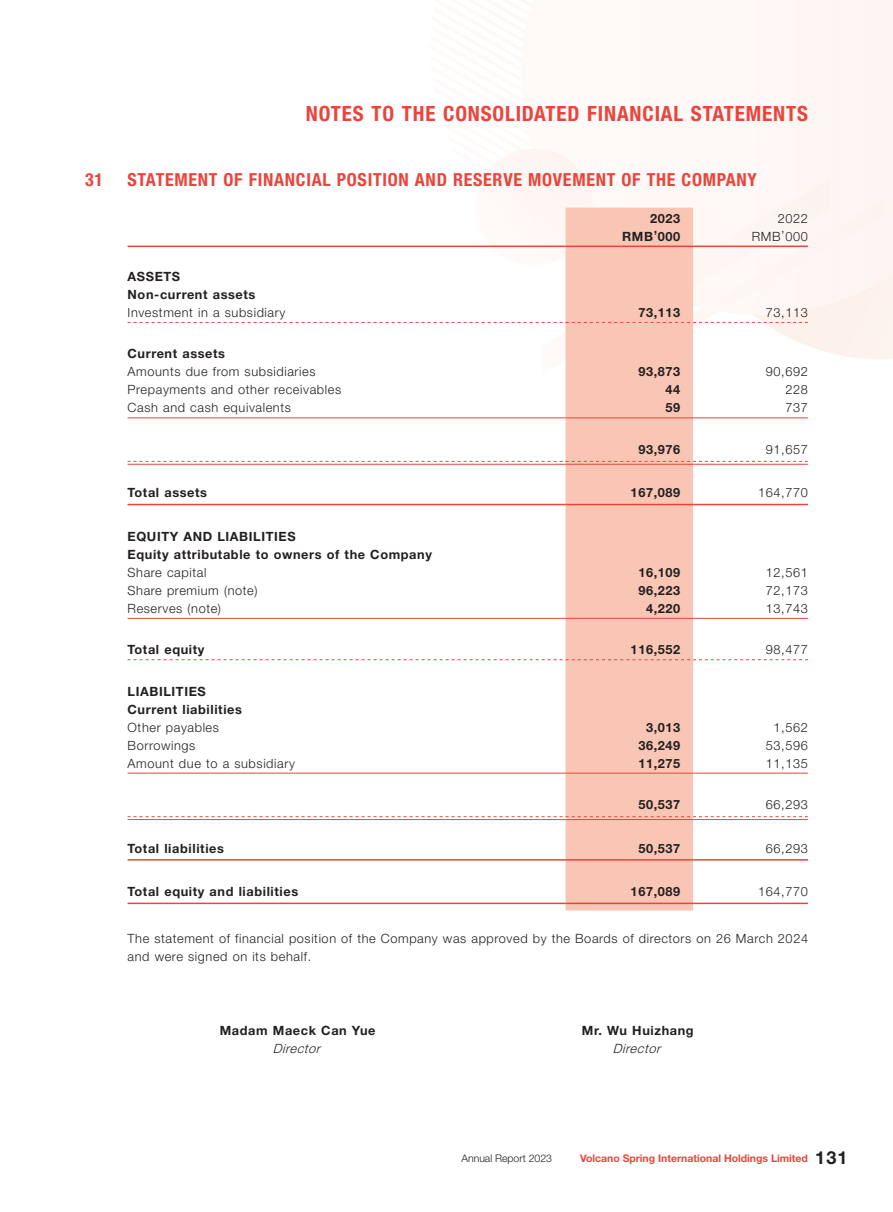
<style>
.page{position:relative;width:893px;height:1212px;background:#fff}
.page>*{position:absolute;margin:0;border:0;box-sizing:border-box;transform-origin:0 0}
.t1{font:700 condensed 21px "Helvetica Neue LT Std";letter-spacing:.04em;color:#e9453c}
.t2{font:700 condensed 18px "Helvetica Neue LT Std";letter-spacing:.04em;color:#e9453c}
.t3{font:300 12.75px/18px "Helvetica Neue LT Std";letter-spacing:.05em;color:#231f20}
.t4{font:700 12.75px/18px "Helvetica Neue LT Std";letter-spacing:.05em;color:#231f20}
.t5{font:italic 300 12.75px "Helvetica Neue LT Std";color:#231f20}
.t6{font:700 10.5px "Helvetica Neue LT Std";letter-spacing:-.005em;color:#e9453c}
.t7{font:300 10.5px "Helvetica Neue LT Std";letter-spacing:-.005em;color:#231f20}
.s1{font-size:18px;color:#231f20}
</style>
<div class="page">
<img style="left:127px;top:0;width:766px;height:911px">
<div style="left:566px;top:208px;width:127px;height:702px;background:#f9c5b4"></div>
<hr style="left:128px;top:246px;width:438px;height:1px;background:#e9453c">
<hr style="left:566px;top:246px;width:127px;height:1px;background:#e9453c">
<hr style="left:693px;top:246px;width:115px;height:1px;background:#e9453c">
<svg style="left:128px;top:322px;width:680px;height:1px"></svg>
<hr style="left:128px;top:417px;width:438px;height:1px;background:#e9453c">
<hr style="left:566px;top:417px;width:127px;height:1px;background:#e9453c">
<hr style="left:693px;top:417px;width:115px;height:1px;background:#e9453c">
<hr style="left:128px;top:464px;width:438px;height:1px;background:#e9453c">
<hr style="left:566px;top:464px;width:127px;height:1px;background:#e9453c">
<svg style="left:128px;top:461px;width:680px;height:1px"></svg>
<hr style="left:693px;top:464px;width:115px;height:1px;background:#e9453c">
<hr style="left:128px;top:504px;width:438px;height:1px;background:#e9453c">
<hr style="left:566px;top:504px;width:127px;height:1px;background:#e9453c">
<hr style="left:693px;top:504px;width:115px;height:1px;background:#e9453c">
<hr style="left:128px;top:618px;width:438px;height:1px;background:#e9453c">
<hr style="left:566px;top:618px;width:127px;height:1px;background:#e9453c">
<hr style="left:693px;top:618px;width:115px;height:1px;background:#e9453c">
<svg style="left:128px;top:659px;width:680px;height:1px"></svg>
<hr style="left:128px;top:773px;width:438px;height:1px;background:#e9453c">
<hr style="left:566px;top:773px;width:127px;height:1px;background:#e9453c">
<hr style="left:693px;top:773px;width:115px;height:1px;background:#e9453c">
<hr style="left:128px;top:819px;width:438px;height:1px;background:#e9453c">
<hr style="left:566px;top:819px;width:127px;height:1px;background:#e9453c">
<svg style="left:128px;top:816px;width:680px;height:1px"></svg>
<hr style="left:693px;top:819px;width:115px;height:1px;background:#e9453c">
<hr style="left:128px;top:859px;width:438px;height:1px;background:#e9453c">
<hr style="left:566px;top:859px;width:127px;height:1px;background:#e9453c">
<hr style="left:693px;top:859px;width:115px;height:1px;background:#e9453c">
<hr style="left:128px;top:903px;width:438px;height:1px;background:#e9453c">
<hr style="left:566px;top:903px;width:127px;height:1px;background:#e9453c">
<hr style="left:693px;top:903px;width:115px;height:1px;background:#e9453c">
<h1 class="t1" style="left:306px;top:100px;width:503px">NOTES TO THE CONSOLIDATED FINANCIAL STATEMENTS</h1>
<h2 class="t2" style="left:85px;top:169px;width:19px">31</h2>
<h2 class="t2" style="left:128px;top:169px;width:631px">STATEMENT OF FINANCIAL POSITION AND RESERVE MOVEMENT OF THE COMPANY</h2>
<p class="t4" style="left:650px;top:210px;width:32px">2023</p>
<p class="t3" style="left:778px;top:210px;width:32px">2022</p>
<p class="t4" style="left:622px;top:227px;width:60px">RMB’000</p>
<p class="t3" style="left:752px;top:227px;width:58px">RMB’000</p>
<p class="t4" style="left:128px;top:267px;width:129px">ASSETS<br>Non-current assets</p>
<p class="t3" style="left:128px;top:303px;width:159px">Investment in a subsidiary</p>
<p class="t4" style="left:638px;top:303px;width:44px">73,113</p>
<p class="t3" style="left:766px;top:303px;width:44px">73,113</p>
<p class="t4" style="left:128px;top:344px;width:99px">Current assets</p>
<p class="t3" style="left:128px;top:362px;width:189px">Amounts due from subsidiaries</p>
<p class="t4" style="left:638px;top:362px;width:44px">93,873</p>
<p class="t3" style="left:766px;top:362px;width:44px">90,692</p>
<p class="t3" style="left:128px;top:380px;width:215px">Prepayments and other receivables</p>
<p class="t4" style="left:666px;top:380px;width:16px">44</p>
<p class="t3" style="left:785px;top:380px;width:24px">228</p>
<p class="t3" style="left:128px;top:398px;width:165px">Cash and cash equivalents</p>
<p class="t4" style="left:666px;top:398px;width:16px">59</p>
<p class="t3" style="left:785px;top:398px;width:24px">737</p>
<p class="t4" style="left:638px;top:440px;width:44px">93,976</p>
<p class="t3" style="left:766px;top:440px;width:44px">91,657</p>
<p class="t4" style="left:128px;top:483px;width:81px">Total assets</p>
<p class="t4" style="left:631px;top:483px;width:51px">167,089</p>
<p class="t3" style="left:758px;top:483px;width:51px">164,770</p>
<p class="t4" style="left:128px;top:527px;width:306px">EQUITY AND LIABILITIES<br>Equity attributable to owners of the Company</p>
<p class="t3" style="left:128px;top:563px;width:80px">Share capital</p>
<p class="t4" style="left:638px;top:563px;width:44px">16,109</p>
<p class="t3" style="left:766px;top:563px;width:44px">12,561</p>
<p class="t3" style="left:128px;top:581px;width:131px">Share premium (note)</p>
<p class="t4" style="left:638px;top:581px;width:44px">96,223</p>
<p class="t3" style="left:766px;top:581px;width:44px">72,173</p>
<p class="t3" style="left:128px;top:599px;width:95px">Reserves (note)</p>
<p class="t4" style="left:646px;top:599px;width:36px">4,220</p>
<p class="t3" style="left:766px;top:599px;width:44px">13,743</p>
<p class="t4" style="left:128px;top:640px;width:78px">Total equity</p>
<p class="t4" style="left:631px;top:640px;width:51px">116,552</p>
<p class="t3" style="left:766px;top:640px;width:44px">98,477</p>
<p class="t4" style="left:128px;top:682px;width:116px">LIABILITIES<br>Current liabilities</p>
<p class="t3" style="left:128px;top:718px;width:93px">Other payables</p>
<p class="t4" style="left:646px;top:718px;width:36px">3,013</p>
<p class="t3" style="left:774px;top:718px;width:36px">1,562</p>
<p class="t3" style="left:128px;top:736px;width:69px">Borrowings</p>
<p class="t4" style="left:638px;top:736px;width:44px">36,249</p>
<p class="t3" style="left:766px;top:736px;width:44px">53,596</p>
<p class="t3" style="left:128px;top:754px;width:169px">Amount due to a subsidiary</p>
<p class="t4" style="left:638px;top:754px;width:44px">11,275</p>
<p class="t3" style="left:766px;top:754px;width:44px">11,135</p>
<p class="t4" style="left:638px;top:795px;width:44px">50,537</p>
<p class="t3" style="left:766px;top:795px;width:44px">66,293</p>
<p class="t4" style="left:128px;top:839px;width:98px">Total liabilities</p>
<p class="t4" style="left:638px;top:839px;width:44px">50,537</p>
<p class="t3" style="left:766px;top:839px;width:44px">66,293</p>
<p class="t4" style="left:128px;top:882px;width:172px">Total equity and liabilities</p>
<p class="t4" style="left:631px;top:882px;width:51px">167,089</p>
<p class="t3" style="left:758px;top:882px;width:51px">164,770</p>
<p class="t3" style="left:128px;top:929px;width:682px">The statement of financial position of the Company was approved by the Boards of directors on 26 March 2024 and were signed on its behalf.</p>
<p class="t4" style="left:220px;top:1021px;width:157px">Madam Maeck Can Yue</p>
<p class="t4" style="left:582px;top:1021px;width:113px">Mr. Wu Huizhang</p>
<p class="t5" style="left:273px;top:1040px;width:53px">Director</p>
<p class="t5" style="left:613px;top:1040px;width:53px">Director</p>
<p class="t7" style="left:462px;top:1152px;width:92px">Annual Report 2023</p>
<p class="t6" style="left:580px;top:1151px;width:269px">Volcano Spring International Holdings Limited <span class="s1">131</span></p>
</div>
